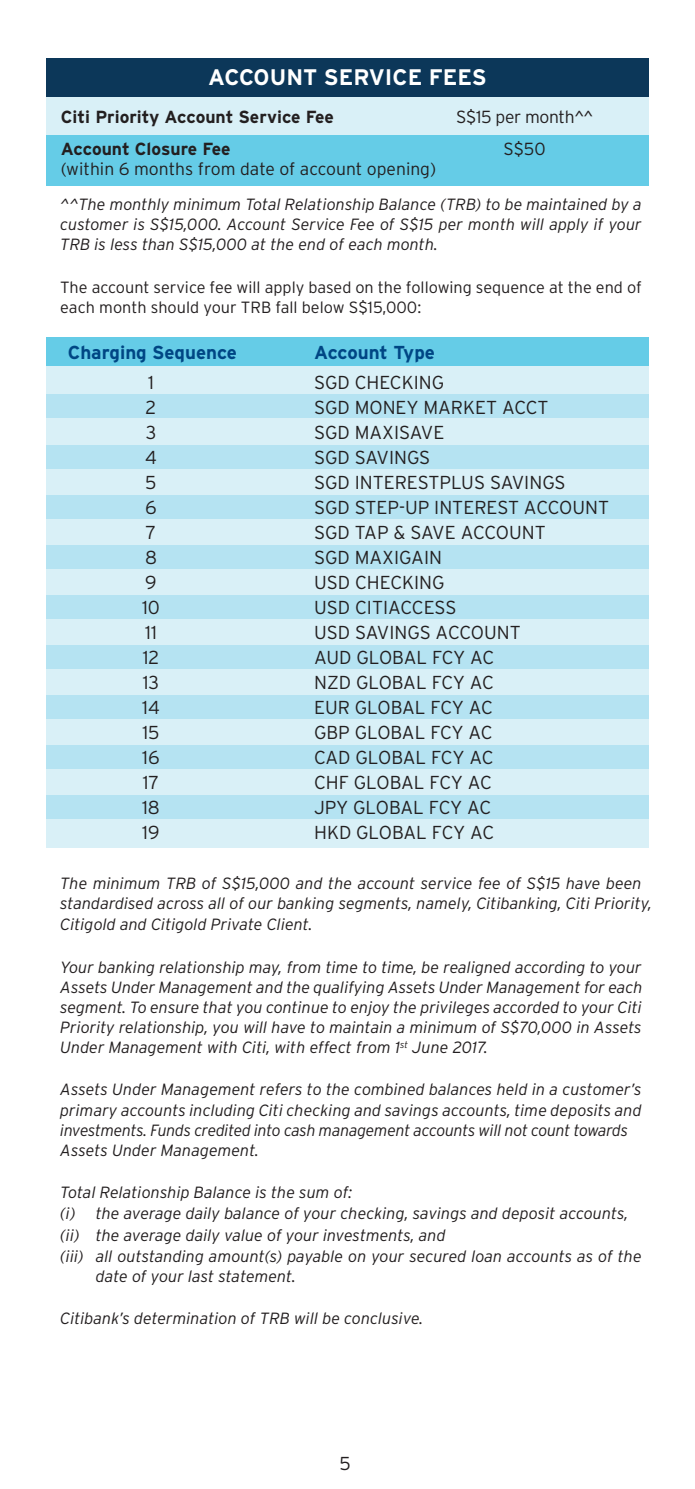
<style>
.page{position:relative;width:695px;height:1489px;background:#fff}
.page>*{position:absolute;margin:0;border:0;box-sizing:border-box;transform-origin:0 0}
.t1{font:700 22.5px "Interstate";color:#fff}
.t2{font:300 18.75px "Interstate";letter-spacing:-.02em;color:#231f20}
.t3{font:700 18.75px "Interstate";color:#004684}
.t4{font:300 17.5px "Interstate";color:#231f20}
.t5{font:700 17.5px "Interstate";color:#231f20}
.t6{font:italic 300 16.25px/20px "Interstate";color:#231f20;text-align:justify}
.t7{font:300 16.25px/20px "Interstate";color:#231f20}
</style>
<div class="page">
<div style="left:46px;top:94px;width:602px;height:41px;background:#d9f0f7"></div>
<div style="left:46px;top:135px;width:602px;height:50px;background:#65cce7"></div>
<div style="left:46px;top:58px;width:602px;height:39px;background:#0c3759"></div>
<div style="left:46px;top:343px;width:602px;height:505px;background:#d9f0f7"></div>
<div style="left:46px;top:394px;width:602px;height:24px;background:#b5e3f2"></div>
<div style="left:46px;top:444px;width:602px;height:24px;background:#b5e3f2"></div>
<div style="left:46px;top:495px;width:602px;height:24px;background:#b5e3f2"></div>
<div style="left:46px;top:545px;width:602px;height:24px;background:#b5e3f2"></div>
<div style="left:46px;top:595px;width:602px;height:24px;background:#b5e3f2"></div>
<div style="left:46px;top:645px;width:602px;height:24px;background:#b5e3f2"></div>
<div style="left:46px;top:695px;width:602px;height:24px;background:#b5e3f2"></div>
<div style="left:46px;top:745px;width:602px;height:24px;background:#b5e3f2"></div>
<div style="left:46px;top:794px;width:602px;height:24px;background:#b5e3f2"></div>
<div style="left:46px;top:337px;width:602px;height:29px;background:#65cce7"></div>
<h1 class="t1" style="left:208px;top:65px;width:280px">ACCOUNT SERVICE FEES</h1>
<p class="t5" style="left:61px;top:107px;width:274px">Citi Priority Account Service Fee</p>
<p class="t4" style="left:456px;top:107px;width:139px">S$15 per month^^</p>
<p class="t5" style="left:61px;top:139px;width:171px">Account Closure Fee</p>
<p class="t4" style="left:503px;top:139px;width:44px">S$50</p>
<p class="t4" style="left:61px;top:159px;width:377px">(within 6 months from date of account opening)</p>
<p class="t6" style="left:60px;top:194px;width:583px">^^The monthly minimum Total Relationship Balance (TRB) to be maintained by a customer is S$15,000. Account Service Fee of S$15 per month will apply if your TRB is less than S$15,000 at the end of each month.</p>
<p class="t7" style="left:60px;top:277px;width:583px">The account service fee will apply based on the following sequence at the end of each month should your TRB fall below S$15,000:</p>
<p class="t3" style="left:68px;top:341px;width:171px">Charging Sequence</p>
<p class="t3" style="left:314px;top:341px;width:122px">Account Type</p>
<p class="t2" style="left:148px;top:371px;width:7px">1</p>
<p class="t2" style="left:314px;top:371px;width:131px">SGD CHECKING</p>
<p class="t2" style="left:146px;top:396px;width:12px">2</p>
<p class="t2" style="left:314px;top:396px;width:236px">SGD MONEY MARKET ACCT</p>
<p class="t2" style="left:146px;top:421px;width:12px">3</p>
<p class="t2" style="left:314px;top:421px;width:132px">SGD MAXISAVE</p>
<p class="t2" style="left:145px;top:446px;width:13px">4</p>
<p class="t2" style="left:314px;top:446px;width:118px">SGD SAVINGS</p>
<p class="t2" style="left:145px;top:471px;width:13px">5</p>
<p class="t2" style="left:314px;top:471px;width:253px">SGD INTERESTPLUS SAVINGS</p>
<p class="t2" style="left:145px;top:496px;width:13px">6</p>
<p class="t2" style="left:314px;top:496px;width:296px">SGD STEP-UP INTEREST ACCOUNT</p>
<p class="t2" style="left:146px;top:521px;width:12px">7</p>
<p class="t2" style="left:314px;top:521px;width:233px">SGD TAP &amp; SAVE ACCOUNT</p>
<p class="t2" style="left:145px;top:546px;width:13px">8</p>
<p class="t2" style="left:314px;top:546px;width:129px">SGD MAXIGAIN</p>
<p class="t2" style="left:145px;top:571px;width:13px">9</p>
<p class="t2" style="left:314px;top:571px;width:132px">USD CHECKING</p>
<p class="t2" style="left:142px;top:596px;width:19px">10</p>
<p class="t2" style="left:314px;top:596px;width:144px">USD CITIACCESS</p>
<p class="t2" style="left:145px;top:621px;width:13px">11</p>
<p class="t2" style="left:314px;top:621px;width:208px">USD SAVINGS ACCOUNT</p>
<p class="t2" style="left:143px;top:646px;width:18px">12</p>
<p class="t2" style="left:314px;top:646px;width:182px">AUD GLOBAL FCY AC</p>
<p class="t2" style="left:143px;top:671px;width:18px">13</p>
<p class="t2" style="left:314px;top:671px;width:181px">NZD GLOBAL FCY AC</p>
<p class="t2" style="left:142px;top:696px;width:19px">14</p>
<p class="t2" style="left:314px;top:696px;width:180px">EUR GLOBAL FCY AC</p>
<p class="t2" style="left:142px;top:721px;width:19px">15</p>
<p class="t2" style="left:314px;top:721px;width:180px">GBP GLOBAL FCY AC</p>
<p class="t2" style="left:142px;top:746px;width:19px">16</p>
<p class="t2" style="left:314px;top:746px;width:181px">CAD GLOBAL FCY AC</p>
<p class="t2" style="left:143px;top:771px;width:18px">17</p>
<p class="t2" style="left:314px;top:771px;width:179px">CHF GLOBAL FCY AC</p>
<p class="t2" style="left:142px;top:796px;width:19px">18</p>
<p class="t2" style="left:314px;top:796px;width:179px">JPY GLOBAL FCY AC</p>
<p class="t2" style="left:142px;top:821px;width:19px">19</p>
<p class="t2" style="left:314px;top:821px;width:182px">HKD GLOBAL FCY AC</p>
<p class="t6" style="left:60px;top:872px;width:593px;line-height:20.8px;text-align:left">The minimum TRB of S$15,000 and the account service fee of S$15 have been standardised across all of our banking segments, namely, Citibanking, Citi Priority,<br>Citigold and Citigold Private Client.</p>
<p class="t6" style="left:60px;top:957px;width:584px">Your banking relationship may, from time to time, be realigned according to your Assets Under Management and the qualifying Assets Under Management for each segment. To ensure that you continue to enjoy the privileges accorded to your Citi Priority relationship, you will have to maintain a minimum of S$70,000 in Assets Under Management with Citi, with effect from 1<sup>st</sup> June 2017.</p>
<p class="t6" style="left:60px;top:1079px;width:583px;text-align:left">Assets Under Management refers to the combined balances held in a customer’s primary accounts including Citi checking and savings accounts, time deposits and investments. Funds credited into cash management accounts will not count towards Assets Under Management.</p>
<p class="t6" style="left:60px;top:1182px;width:293px">Total Relationship Balance is the sum of:</p>
<p class="t6" style="left:60px;top:1203px;width:569px">(i) the average daily balance of your checking, savings and deposit accounts,</p>
<p class="t6" style="left:60px;top:1224px;width:387px">(ii) the average daily value of your investments, and</p>
<p class="t6" style="left:60px;top:1245px;width:583px">(iii) all outstanding amount(s) payable on your secured loan accounts as of the</p>
<p class="t6" style="left:96px;top:1265px;width:202px">date of your last statement.</p>
<p class="t6" style="left:60px;top:1308px;width:364px">Citibank’s determination of TRB will be conclusive.</p>
<p class="t2" style="left:339px;top:1452px;width:13px">5</p>
</div>
